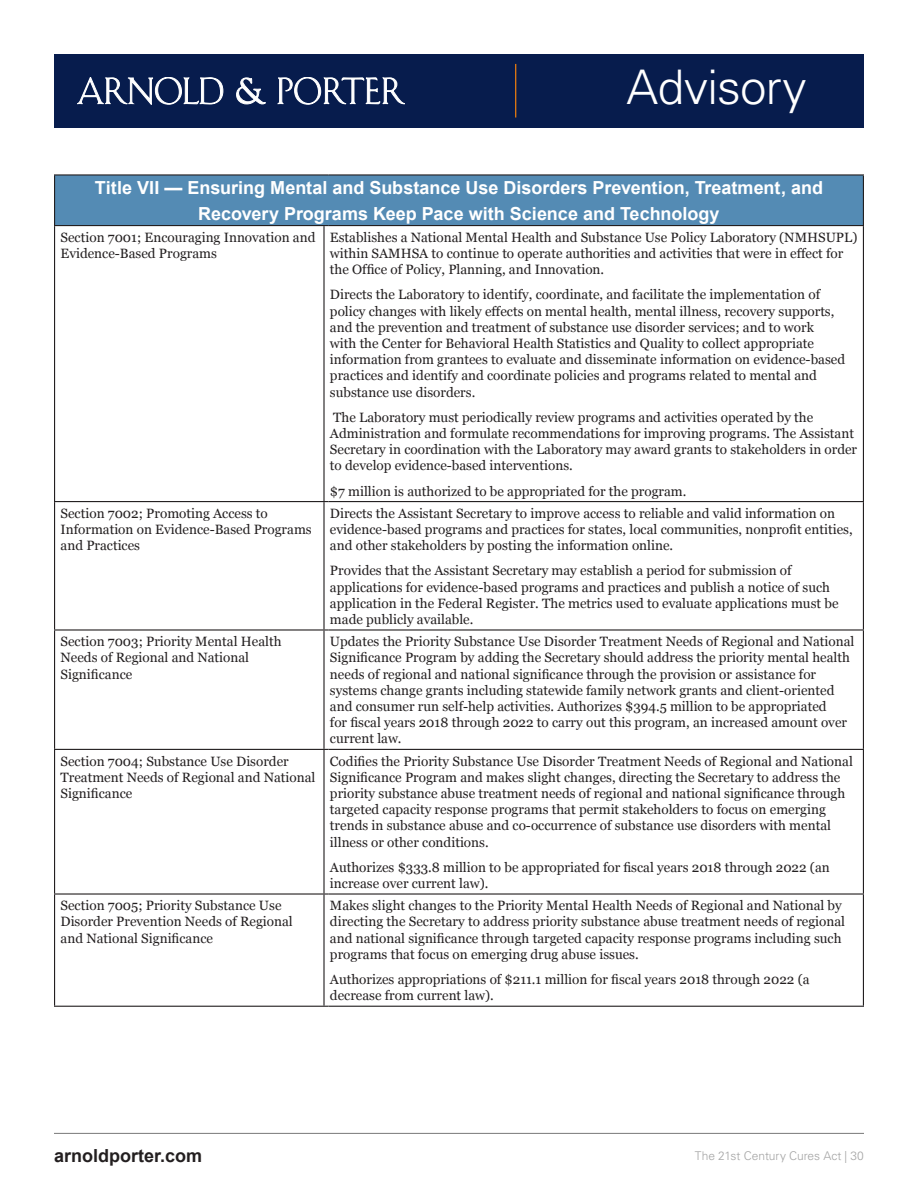
<style>
.page{position:relative;width:918px;height:1188px;background:#fff}
.page>*{position:absolute;margin:0;border:0;box-sizing:border-box;transform-origin:0 0}
.t1{font:300 47.7px "Univers";letter-spacing:-.01em;color:#fff}
.t2{font:700 18px/25.5px "Arial";color:#fff;text-align:center}
.t3{font:700 18px "Arial";color:#231f20}
.t4{font:13.5px/16.2px "Georgia";color:#231f20}
.t5{font:300 12px "Univers";color:#a4a4a4}
</style>
<div class="page">
<hr style="left:54px;top:1133px;width:810px;height:1px;background:#878787">
<div style="left:55px;top:175px;width:808px;height:51px;background:#548bb4"></div>
<hr style="left:54px;top:174px;width:270px;height:2px;background:#231f20">
<hr style="left:54px;top:176px;width:1px;height:49px;background:#231f20">
<hr style="left:328px;top:174px;width:536px;height:2px;background:#231f20">
<hr style="left:863px;top:176px;width:1px;height:49px;background:#231f20">
<hr style="left:54px;top:225px;width:270px;height:1px;background:#231f20">
<hr style="left:54px;top:226px;width:1px;height:275px;background:#231f20">
<hr style="left:323px;top:226px;width:2px;height:275px;background:#231f20">
<hr style="left:328px;top:225px;width:536px;height:1px;background:#231f20">
<hr style="left:863px;top:226px;width:1px;height:275px;background:#231f20">
<hr style="left:54px;top:501px;width:270px;height:1px;background:#231f20">
<hr style="left:54px;top:502px;width:1px;height:127px;background:#231f20">
<hr style="left:323px;top:502px;width:2px;height:127px;background:#231f20">
<hr style="left:328px;top:501px;width:536px;height:1px;background:#231f20">
<hr style="left:863px;top:502px;width:1px;height:127px;background:#231f20">
<hr style="left:54px;top:629px;width:270px;height:2px;background:#231f20">
<hr style="left:54px;top:631px;width:1px;height:118px;background:#231f20">
<hr style="left:323px;top:631px;width:2px;height:118px;background:#231f20">
<hr style="left:328px;top:629px;width:536px;height:2px;background:#231f20">
<hr style="left:863px;top:631px;width:1px;height:118px;background:#231f20">
<hr style="left:54px;top:749px;width:270px;height:1px;background:#231f20">
<hr style="left:54px;top:750px;width:1px;height:143px;background:#231f20">
<hr style="left:323px;top:750px;width:2px;height:143px;background:#231f20">
<hr style="left:328px;top:749px;width:536px;height:1px;background:#231f20">
<hr style="left:863px;top:750px;width:1px;height:143px;background:#231f20">
<hr style="left:54px;top:893px;width:270px;height:2px;background:#231f20">
<hr style="left:54px;top:895px;width:1px;height:111px;background:#231f20">
<hr style="left:323px;top:895px;width:2px;height:111px;background:#231f20">
<hr style="left:328px;top:893px;width:536px;height:2px;background:#231f20">
<hr style="left:863px;top:895px;width:1px;height:111px;background:#231f20">
<hr style="left:54px;top:1006px;width:270px;height:1px;background:#231f20">
<hr style="left:328px;top:1006px;width:536px;height:1px;background:#231f20">
<div style="left:54px;top:54px;width:810px;height:73px;background:#071c4d"></div>
<hr style="left:515px;top:64px;width:1px;height:54px;background:#de7712">
<svg style="left:78px;top:77px;width:145px;height:27px"></svg>
<svg style="left:236px;top:78px;width:30px;height:26px"></svg>
<svg style="left:278px;top:77px;width:127px;height:27px"></svg>
<h1 class="t1" style="left:627px;top:59px;width:181px">Advisory</h1>
<h2 class="t2" style="left:95px;top:176px;width:730px">Title VII — Ensuring Mental and Substance Use Disorders Prevention, Treatment, and<br>Recovery Programs Keep Pace with Science and Technology</h2>
<p class="t4" style="left:61px;top:229px;width:256px">Section 7001; Encouraging Innovation and<br>Evidence-Based Programs</p>
<p class="t4" style="left:330px;top:229px;width:529px">Establishes a National Mental Health and Substance Use Policy Laboratory (NMHSUPL) within SAMHSA to continue to operate authorities and activities that were in effect for the Office of Policy, Planning, and Innovation.</p>
<p class="t4" style="left:330px;top:287px;width:517px">Directs the Laboratory to identify, coordinate, and facilitate the implementation of policy changes with likely effects on mental health, mental illness, recovery supports, and the prevention and treatment of substance use disorder services; and to work<br>with the Center for Behavioral Health Statistics and Quality to collect appropriate information from grantees to evaluate and disseminate information on evidence-based practices and identify and coordinate policies and programs related to mental and substance use disorders.</p>
<p class="t4" style="left:330px;top:409px;width:529px">The Laboratory must periodically review programs and activities operated by the Administration and formulate recommendations for improving programs. The Assistant Secretary in coordination with the Laboratory may award grants to stakeholders in order to develop evidence-based interventions.</p>
<p class="t4" style="left:330px;top:483px;width:358px">$7 million is authorized to be appropriated for the program.</p>
<p class="t4" style="left:61px;top:505px;width:253px">Section 7002; Promoting Access to<br>Information on Evidence-Based Programs and Practices</p>
<p class="t4" style="left:330px;top:505px;width:524px">Directs the Assistant Secretary to improve access to reliable and valid information on evidence-based programs and practices for states, local communities, nonprofit entities, and other stakeholders by posting the information online.</p>
<p class="t4" style="left:330px;top:563px;width:510px">Provides that the Assistant Secretary may establish a period for submission of applications for evidence-based programs and practices and publish a notice of such application in the Federal Register. The metrics used to evaluate applications must be made publicly available.</p>
<p class="t4" style="left:61px;top:634px;width:222px">Section 7003; Priority Mental Health<br>Needs of Regional and National<br>Significance</p>
<p class="t4" style="left:330px;top:634px;width:526px">Updates the Priority Substance Use Disorder Treatment Needs of Regional and National Significance Program by adding the Secretary should address the priority mental health needs of regional and national significance through the provision or assistance for systems change grants including statewide family network grants and client-oriented and consumer run self-help activities. Authorizes $394.5 million to be appropriated<br>for fiscal years 2018 through 2022 to carry out this program, an increased amount over current law.</p>
<p class="t4" style="left:61px;top:753px;width:256px">Section 7004; Substance Use Disorder<br>Treatment Needs of Regional and National<br>Significance</p>
<p class="t4" style="left:330px;top:753px;width:524px">Codifies the Priority Substance Use Disorder Treatment Needs of Regional and National Significance Program and makes slight changes, directing the Secretary to address the priority substance abuse treatment needs of regional and national significance through targeted capacity response programs that permit stakeholders to focus on emerging trends in substance abuse and co-occurrence of substance use disorders with mental illness or other conditions.</p>
<p class="t4" style="left:330px;top:859px;width:501px">Authorizes $333.8 million to be appropriated for fiscal years 2018 through 2022 (an increase over current law).</p>
<p class="t4" style="left:61px;top:898px;width:234px">Section 7005; Priority Substance Use<br>Disorder Prevention Needs of Regional and National Significance</p>
<p class="t4" style="left:330px;top:898px;width:517px">Makes slight changes to the Priority Mental Health Needs of Regional and National by directing the Secretary to address priority substance abuse treatment needs of regional and national significance through targeted capacity response programs including such programs that focus on emerging drug abuse issues.</p>
<p class="t4" style="left:330px;top:972px;width:481px">Authorizes appropriations of $211.1 million for fiscal years 2018 through 2022 (a decrease from current law).</p>
<h2 class="t3" style="left:54px;top:1144px;width:150px">arnoldporter.com</h2>
<p class="t5" style="left:695px;top:1149px;width:171px">The 21st Century Cures Act | 30</p>
</div>
